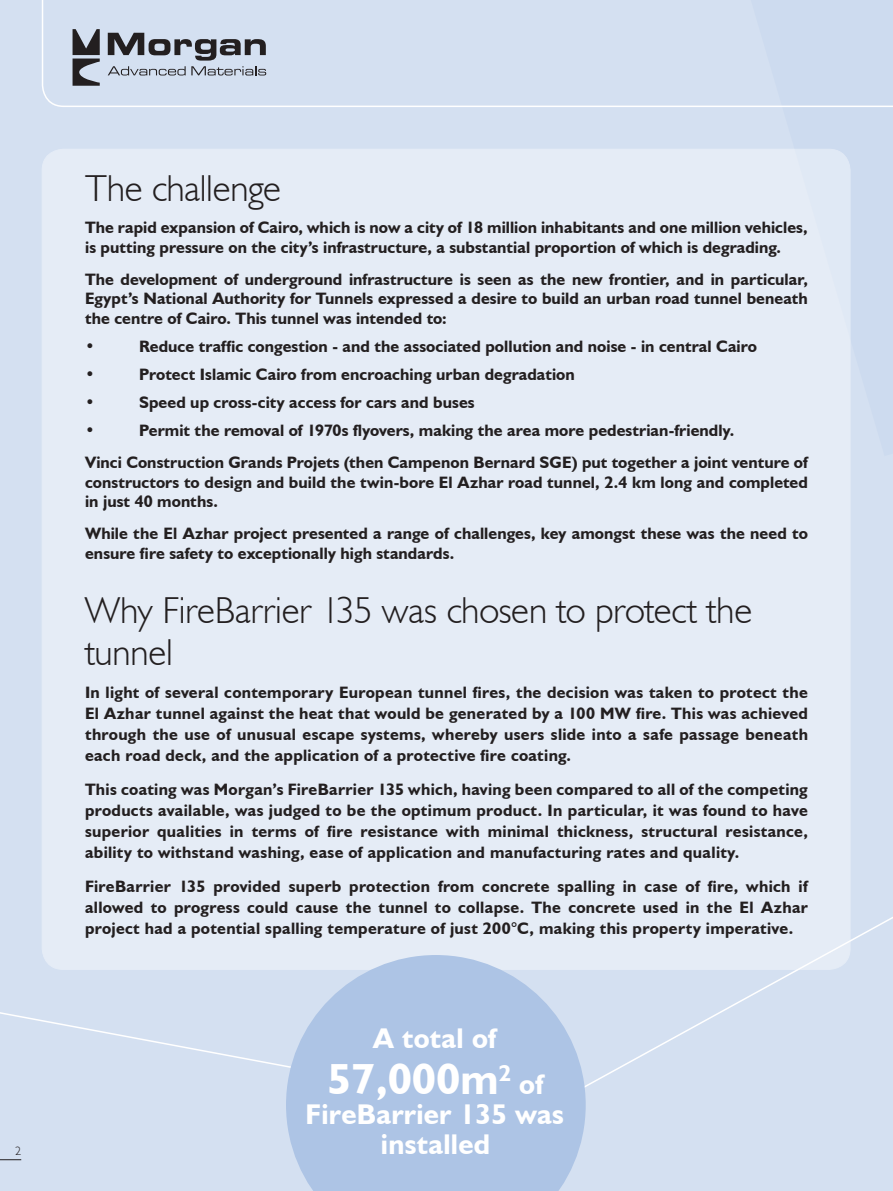
<style>
.page{position:relative;width:893px;height:1191px;background:#d4e0f1}
.page>*{position:absolute;margin:0;border:0;box-sizing:border-box;transform-origin:0 0}
.t1{font:700 43.5px "Humanist 521 BT";letter-spacing:.01em;color:#fff}
.intro_para{font:300 37.5px/42px "Humanist 521 BT";letter-spacing:-.005em;color:#231f20}
.head{font:300 37.5px "Humanist 521 BT";letter-spacing:-.005em;color:#231f20}
.t2{font:700 28.5px/30px "Humanist 521 BT";letter-spacing:.01em;color:#fff}
.intro_para-2{font:700 16.5px/21px "Humanist 521 BT";letter-spacing:.005em;color:#231f20;text-align:justify}
.t3{font:300 12px "Humanist 521 BT";color:#231f20}
</style>
<div class="page">
<svg style="left:586px;top:917px;width:307px;height:170px"></svg>
<svg style="left:42px;top:0;width:851px;height:107px"></svg>
<svg style="left:108px;top:33px;width:158px;height:42px"></svg>
<svg style="left:73px;top:29px;width:27px;height:57px"></svg>
<div style="left:42px;top:149px;width:808px;height:820px;background:#e5ecf6;border-radius:21px"></div>
<svg style="left:0;top:1012px;width:286px;height:55px"></svg>
<svg style="left:286px;top:955px;width:300px;height:236px;fill:#adc4e5"></svg>
<svg style="left:0;top:1159px;width:21px;height:1px"></svg>
<p class="t3" style="left:15px;top:1144px;width:8px">2</p>
<p class="head" style="left:85px;top:165px;width:198px">The challenge</p>
<p class="intro_para-2" style="left:85px;top:217px;width:724px;line-height:19.5px">The rapid expansion of Cairo, which is now a city of 18 million inhabitants and one million vehicles, is putting pressure on the city’s infrastructure, a substantial proportion of which is degrading.</p>
<p class="intro_para-2" style="left:85px;top:269px;width:724px;line-height:19.5px">The development of underground infrastructure is seen as the new frontier, and in particular, Egypt’s National Authority for Tunnels expressed a desire to build an urban road tunnel beneath the centre of Cairo. This tunnel was intended to:</p>
<p class="intro_para-2" style="left:85px;top:335px;width:11px">•</p>
<p class="intro_para-2" style="left:139px;top:335px;width:619px">Reduce traffic congestion - and the associated pollution and noise - in central Cairo</p>
<p class="intro_para-2" style="left:85px;top:363px;width:11px">•</p>
<p class="intro_para-2" style="left:139px;top:363px;width:437px">Protect Islamic Cairo from encroaching urban degradation</p>
<p class="intro_para-2" style="left:85px;top:391px;width:11px">•</p>
<p class="intro_para-2" style="left:139px;top:391px;width:337px">Speed up cross-city access for cars and buses</p>
<p class="intro_para-2" style="left:85px;top:419px;width:11px">•</p>
<p class="intro_para-2" style="left:139px;top:419px;width:597px">Permit the removal of 1970s flyovers, making the area more pedestrian-friendly.</p>
<p class="intro_para-2" style="left:85px;top:452px;width:724px;line-height:19.5px">Vinci Construction Grands Projets (then Campenon Bernard SGE) put together a joint venture of constructors to design and build the twin-bore El Azhar road tunnel, 2.4 km long and completed in just 40 months.</p>
<p class="intro_para-2" style="left:85px;top:523px;width:724px;line-height:19.5px">While the El Azhar project presented a range of challenges, key amongst these was the need to ensure fire safety to exceptionally high standards.</p>
<p class="intro_para" style="left:85px;top:588px;width:669px">Why FireBarrier 135 was chosen to protect the tunnel</p>
<p class="intro_para-2" style="left:85px;top:682px;width:724px">In light of several contemporary European tunnel fires, the decision was taken to protect the El Azhar tunnel against the heat that would be generated by a 100 MW fire. This was achieved through the use of unusual escape systems, whereby users slide into a safe passage beneath each road deck, and the application of a protective fire coating.</p>
<p class="intro_para-2" style="left:85px;top:778px;width:724px">This coating was Morgan’s FireBarrier 135 which, having been compared to all of the competing products available, was judged to be the optimum product. In particular, it was found to have superior qualities in terms of fire resistance with minimal thickness, structural resistance, ability to withstand washing, ease of application and manufacturing rates and quality.</p>
<p class="intro_para-2" style="left:85px;top:875px;width:724px">FireBarrier 135 provided superb protection from concrete spalling in case of fire, which if allowed to progress could cause the tunnel to collapse. The concrete used in the El Azhar project had a potential spalling temperature of just 200°C, making this property imperative.</p>
<p class="t2" style="left:373px;top:1022px;width:125px">A total of</p>
<p class="t1" style="left:327px;top:1051px;width:185px">57,000m<sup>2</sup></p>
<p class="t2" style="left:306px;top:1068px;width:260px;text-indent:214px">of<br>FireBarrier 135 was</p>
<p class="t2" style="left:381px;top:1128px;width:111px">installed</p>
</div>
